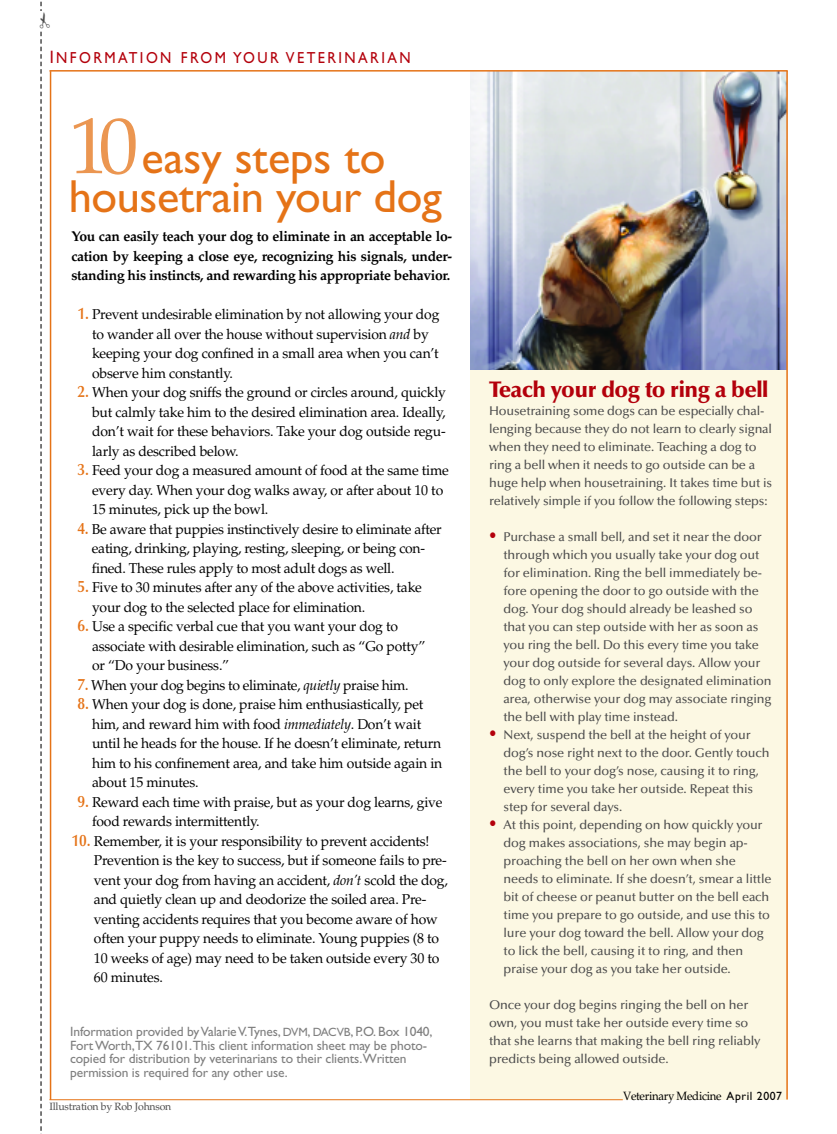
<style>
.page{position:relative;width:837px;height:1134px;background:#fff}
.page>*{position:absolute;margin:0;border:0;box-sizing:border-box;transform-origin:0 0}
.t1{font:46.5px/39px "Gill Sans";letter-spacing:-.01em;color:#e57317}
.t2{font:900 22.5px "Optima";letter-spacing:-.02em;color:#b3000b}
.t3{font:16.05px "Gill Sans";letter-spacing:.17em;color:#b3000b;scale:.9 1}
.t4{font:14.25px/19.5px "Palatino";letter-spacing:-.015em;color:#000}
.t5{font:700 14.25px/19.5px "Palatino";letter-spacing:-.025em;color:#000;text-align:justify}
.t6{font:13.5px/13.5px "Gill Sans";letter-spacing:-.01em;color:#808080}
.t7{font:500 12.75px/18px "Optima";letter-spacing:-.01em;color:#4d4d4d}
.t8{font:12px "Palatino";letter-spacing:-.025em;color:#000;scale:.95 1}
.t9{font:10.5px "Palatino";letter-spacing:-.02em;color:#4d4d4d}
.s1{font-size:18px}
.s2{font-family:"Palatino";font-size:79.5px;color:#eb9651}
.s3{font-family:"Optima";font-weight:600;font-size:16.5px;color:#e57317}
.s4{font-style:italic}
.s5{font-size:12px}
.s6{font-weight:600;font-size:16.5px;color:#b3000b}
.s7{font-family:"Gill Sans"}
</style>
<div class="page">
<div style="left:470px;top:72px;width:318px;height:1028px;background:#fcf8e3"></div>
<img style="left:470px;top:72px;width:316px;height:298px">
<hr style="left:49px;top:70px;width:739px;height:2px;background:#e57317">
<hr style="left:50px;top:71px;width:1px;height:1029px;background:#e57317">
<hr style="left:786px;top:71px;width:2px;height:1029px;background:#e57317">
<hr style="left:49px;top:1099px;width:574px;height:1px;background:#e57317">
<svg style="left:40px;top:1px;width:10px;height:1133px"></svg>
<p class="t3" style="left:50px;top:51px;width:403px"><span class="s1">I</span>NFORMATION FROM YOUR VETERINARIAN</p>
<h1 class="t1" style="left:69px;top:142px;width:375px"><span class="s2">10</span>easy steps to housetrain your dog</h1>
<p class="t5" style="left:71px;top:228px;width:382px">You can easily teach your dog to eliminate in an acceptable lo&shy;cation by keeping a close eye, recognizing his signals, under&shy;standing his instincts, and rewarding his appropriate behavior.</p>
<p class="t4" style="left:92px;top:306px;width:349px;text-indent:-15px"><span class="s3">1.</span> Prevent undesirable elimination by not allowing your dog to wander all over the house without supervision <span class="s4">and</span> by keeping your dog confined in a small area when you can’t observe him constantly.</p>
<p class="t4" style="left:92px;top:384px;width:355px;text-align:justify;text-indent:-15px"><span class="s3">2.</span> When your dog sniffs the ground or circles around, quickly but calmly take him to the desired elimination area. Ideally, don’t wait for these behaviors. Take your dog outside regu&shy;larly as described below.</p>
<p class="t4" style="left:92px;top:462px;width:358px;text-indent:-15px"><span class="s3">3.</span> Feed your dog a measured amount of food at the same time every day. When your dog walks away, or after about 10 to<br>15 minutes, pick up the bowl.</p>
<p class="t4" style="left:92px;top:521px;width:351px;text-indent:-15px"><span class="s3">4.</span> Be aware that puppies instinctively desire to eliminate after eating, drinking, playing, resting, sleeping, or being con&shy;fined. These rules apply to most adult dogs as well.</p>
<p class="t4" style="left:92px;top:579px;width:331px;text-indent:-15px"><span class="s3">5.</span> Five to 30 minutes after any of the above activities, take your dog to the selected place for elimination.</p>
<p class="t4" style="left:92px;top:618px;width:335px;text-indent:-15px"><span class="s3">6.</span> Use a specific verbal cue that you want your dog to associate with desirable elimination, such as “Go potty” or “Do your business.”</p>
<p class="t4" style="left:77px;top:677px;width:333px"><span class="s3">7.</span> When your dog begins to eliminate, <span class="s4">quietly</span> praise him.</p>
<p class="t4" style="left:92px;top:696px;width:352px;text-indent:-15px"><span class="s3">8.</span> When your dog is done, praise him enthusiastically, pet him, and reward him with food <span class="s4">immediately</span>. Don’t wait until he heads for the house. If he doesn’t eliminate, return him to his confinement area, and take him outside again in about 15 minutes.</p>
<p class="t4" style="left:92px;top:794px;width:352px;text-indent:-15px"><span class="s3">9.</span> Reward each time with praise, but as your dog learns, give food rewards intermittently.</p>
<p class="t4" style="left:94px;top:833px;width:356px;text-indent:-22px"><span class="s3">10.</span> Remember, it is your responsibility to prevent accidents!<br>Prevention is the key to success, but if someone fails to pre&shy;vent your dog from having an accident, <span class="s4">don’t</span> scold the dog, and quietly clean up and deodorize the soiled area. Pre&shy;venting accidents requires that you become aware of how often your puppy needs to eliminate. Young puppies (8 to 10 weeks of age) may need to be taken outside every 30 to 60 minutes.</p>
<p class="t6" style="left:70px;top:1026px;width:364px">Information provided by Valarie V.Tynes, <span class="s5">DVM</span>, <span class="s5">DACVB</span>, P.O. Box 1040, Fort Worth,TX 76101.This client information sheet may be photo&shy;copied for distribution by veterinarians to their clients.Written permission is required for any other use.</p>
<p class="t9" style="left:49px;top:1103px;width:123px">Illustration by Rob Johnson</p>
<h2 class="t2" style="left:489px;top:381px;width:281px">Teach your dog to ring a bell</h2>
<p class="t7" style="left:489px;top:403px;width:285px">Housetraining some dogs can be especially chal&shy;lenging because they do not learn to clearly signal when they need to eliminate. Teaching a dog to ring a bell when it needs to go outside can be a huge help when housetraining. It takes time but is relatively simple if you follow the following steps:</p>
<p class="t7" style="left:503px;top:529px;width:270px;text-indent:-14px"><span class="s6">•</span> Purchase a small bell, and set it near the door through which you usually take your dog out for elimination. Ring the bell immediately be&shy;fore opening the door to go outside with the dog. Your dog should already be leashed so that you can step outside with her as soon as you ring the bell. Do this every time you take your dog outside for several days. Allow your dog to only explore the designated elimination area, otherwise your dog may associate ringing the bell with play time instead.</p>
<p class="t7" style="left:504px;top:727px;width:268px;text-indent:-14px"><span class="s6">•</span> Next, suspend the bell at the height of your dog’s nose right next to the door. Gently touch the bell to your dog’s nose, causing it to ring, every time you take her outside. Repeat this step for several days.</p>
<p class="t7" style="left:504px;top:817px;width:269px;text-indent:-14px"><span class="s6">•</span> At this point, depending on how quickly your dog makes associations, she may begin ap&shy;proaching the bell on her own when she needs to eliminate. If she doesn’t, smear a little bit of cheese or peanut butter on the bell each time you prepare to go outside, and use this to lure your dog toward the bell. Allow your dog to lick the bell, causing it to ring, and then praise your dog as you take her outside.</p>
<p class="t7" style="left:489px;top:997px;width:273px">Once your dog begins ringing the bell on her own, you must take her outside every time so that she learns that making the bell ring reliably predicts being allowed outside.</p>
<p class="t8" style="left:623px;top:1091px;width:169px">Veterinary Medicine <span class="s7">April 2007</span></p>
</div>
